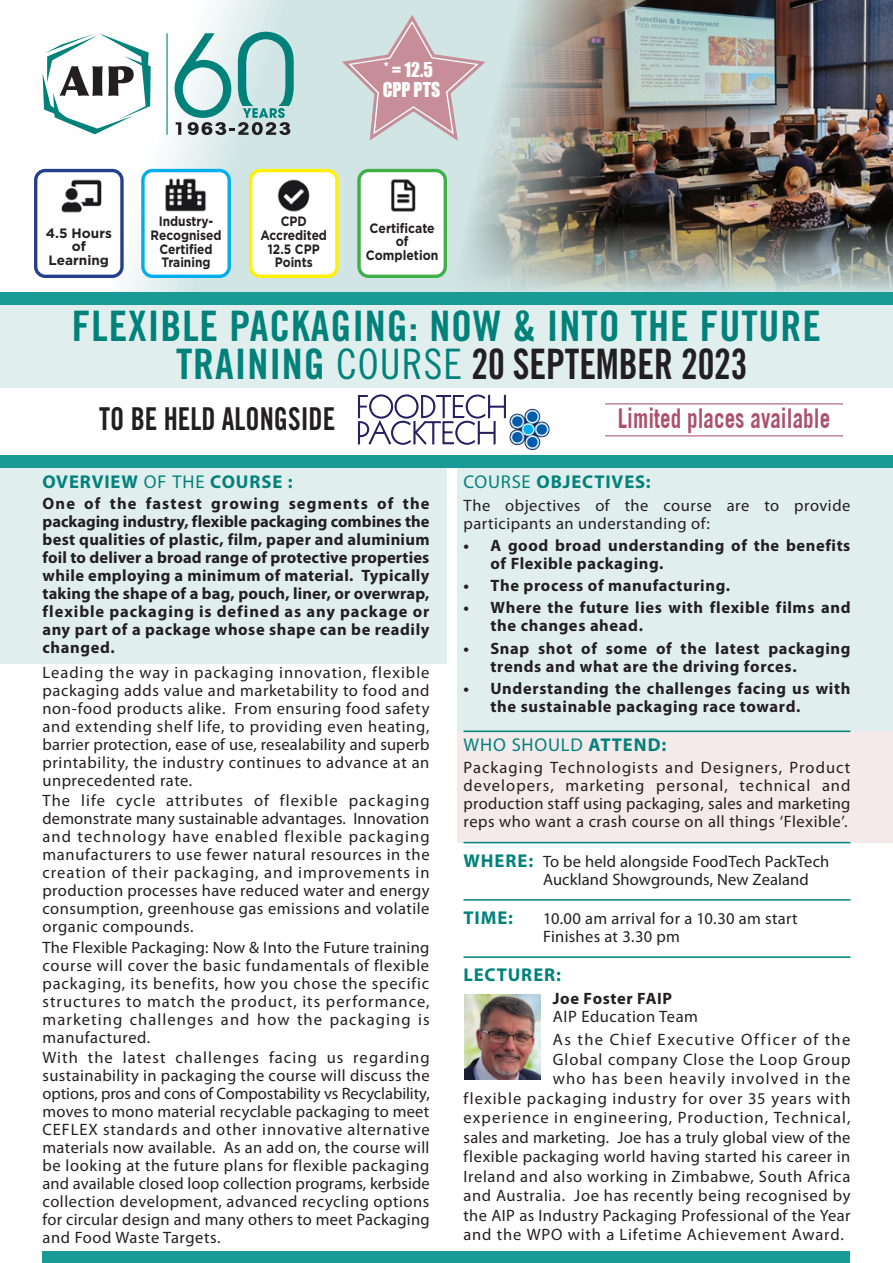
<style>
.page{position:relative;width:893px;height:1263px;background:#fff}
.page>*{position:absolute;margin:0;border:0;box-sizing:border-box;transform-origin:0 0}
.t1{font:42px/37.5px "Trade Gothic LT Pro Bd Cn 20";letter-spacing:.02em;color:#00827a}
.t2{font:31.5px "Trade Gothic LT Pro Bd Cn 20";color:#231f20;scale:.9 1}
.t3{font:700 27.3px "Trade Gothic";color:#ad516b;scale:.77 1}
.t4{font:18.75px/19.4px "Impact";letter-spacing:.005em;color:#fff;scale:.94 1}
.t5{font:700 18.6px "Myriad Pro";letter-spacing:.05em;color:#00827a}
.t6{font:18.6px "Myriad Pro";letter-spacing:.045em;color:#00827a}
.t7{font:16.5px/18px "Myriad Pro";letter-spacing:.035em;color:#231f20;text-align:justify}
.t8{font:700 16.5px/18px "Myriad Pro";letter-spacing:.035em;color:#231f20}
.t9{font:16.5px/18px "Myriad Pro";letter-spacing:.015em;color:#231f20}
.t10{font:16.5px "Myriad Pro";letter-spacing:.06em;color:#231f20}
.t11{font:16.5px/18px "Myriad Pro";letter-spacing:.005em;color:#231f20}
.t12{font:16.5px/23.7px "Myriad Pro";letter-spacing:.08em;color:#231f20}
.t13{font:16.5px "Myriad Pro";letter-spacing:.055em;color:#231f20}
.t14{font:16.5px "Myriad Pro";letter-spacing:.075em;color:#231f20}
.t15{font:700 13.5px/13.5px "Gotham";color:#231f20;text-align:center;scale:.88 1}
.t16{font:700 13.5px/13.5px "Gotham";color:#231f20;text-align:center;scale:.9 1}
.t17{font:700 13.5px/13.5px "Gotham";color:#231f20;text-align:center}
.s1{font-family:"Trade Gothic LT Pro Cn 18"}
.s2{color:#231f20}
.s3{font-weight:400}
.s4{font-weight:700}
.s5{font-weight:700;font-size:18.6px;color:#00827a}
</style>
<div class="page">
<svg style="left:38px;top:0;width:385px;height:292px;fill:#d6e7e8"></svg>
<img style="left:423px;top:0;width:470px;height:292px">
<div style="left:458px;top:465px;width:435px;height:267px;background:#e1eeee"></div>
<div style="left:0;top:299px;width:893px;height:89px;background:#e1eeee"></div>
<div style="left:458px;top:731px;width:435px;height:112px;background:#f4eaeb"></div>
<div style="left:0;top:467px;width:446px;height:197px;background:#e1eeee"></div>
<div style="left:0;top:292px;width:893px;height:13px;background:#1a9a96"></div>
<div style="left:0;top:455px;width:893px;height:12px;background:#1a9a96"></div>
<hr style="left:463px;top:730px;width:387px;height:2px;background:#00827a">
<hr style="left:463px;top:842px;width:387px;height:1px;background:#00827a">
<hr style="left:463px;top:899px;width:387px;height:2px;background:#00827a">
<hr style="left:463px;top:956px;width:387px;height:2px;background:#00827a">
<img style="left:465px;top:995px;width:75px;height:85px">
<svg style="left:339px;top:12px;width:150px;height:132px"></svg>
<div style="left:43px;top:1252px;width:807px;height:11px;background:#1a9a96"></div>
<hr style="left:605px;top:403px;width:238px;height:1px;background:#ad516b">
<hr style="left:605px;top:435px;width:238px;height:1px;background:#ad516b">
<hr style="left:166px;top:33px;width:2px;height:102px;background:#00827a">
<svg style="left:43px;top:33px;width:108px;height:101px"></svg>
<svg style="left:175px;top:32px;width:118px;height:103px"></svg>
<svg style="left:358px;top:394px;width:192px;height:57px"></svg>
<div style="left:36px;top:171px;width:86px;height:105px;background:#fff;border-radius:10px"></div>
<div style="left:34px;top:169px;width:90px;height:109px;border:3px solid #253f8e;border-radius:10px"></div>
<img style="left:61px;top:179px;width:41px;height:34px">
<div style="left:143px;top:171px;width:86px;height:105px;background:#fff;border-radius:10px"></div>
<div style="left:141px;top:169px;width:90px;height:109px;border:3px solid #00aeef;border-radius:10px"></div>
<img style="left:165px;top:178px;width:41px;height:34px">
<div style="left:251px;top:171px;width:86px;height:105px;background:#fff;border-radius:10px"></div>
<div style="left:249px;top:169px;width:90px;height:109px;border:3px solid #fff101;border-radius:10px"></div>
<img style="left:277px;top:179px;width:33px;height:33px">
<div style="left:359px;top:171px;width:86px;height:105px;background:#fff;border-radius:10px"></div>
<div style="left:357px;top:169px;width:90px;height:109px;border:3px solid #40ae49;border-radius:10px"></div>
<img style="left:391px;top:179px;width:25px;height:33px">
<p class="t4" style="left:383px;top:60px;width:63px">* = 12.5<br>CPP PTS</p>
<p class="t17" style="left:46px;top:226px;width:68px">4.5 Hours of<br>Learning</p>
<p class="t15" style="left:151px;top:215px;width:82px">Industry-<br>Recognised<br>Certified<br>Training</p>
<p class="t15" style="left:260px;top:215px;width:77px">CPD<br>Accredited<br>12.5 CPP<br>Points</p>
<p class="t16" style="left:366px;top:221px;width:82px">Certificate of<br>Completion</p>
<h1 class="t1" style="left:176px;top:307px;width:647px;text-indent:-104px">FLEXIBLE PACKAGING: NOW &amp; INTO THE FUTURE<br>TRAINING <span class="s1">COURSE</span> <span class="s2">20 SEPTEMBER 2023</span></h1>
<h2 class="t2" style="left:99px;top:399px;width:264px">TO BE HELD ALONGSIDE</h2>
<h3 class="t3" style="left:618px;top:402px;width:277px">Limited places available</h3>
<p class="t5" style="left:43px;top:472px;width:252px">OVERVIEW <span class="s3">OF THE</span> COURSE :</p>
<p class="t8" style="left:43px;top:495px;width:389px;text-align:justify">One of the fastest growing segments of the packaging industry, flexible packaging combines the best qualities of plastic, film, paper and aluminium foil to deliver a broad range of protective properties while employing a minimum of material. Typically taking the shape of a bag, pouch, liner, or overwrap, flexible packaging is defined as any package or any part of a package whose shape can be readily changed.</p>
<p class="t7" style="left:43px;top:663px;width:388px">Leading the way in packaging innovation, flexible packaging adds value and marketability to food and non-food products alike. From ensuring food safety and extending shelf life, to providing even heating, barrier protection, ease of use, resealability and superb printability, the industry continues to advance at an unprecedented rate.</p>
<p class="t7" style="left:43px;top:792px;width:389px">The life cycle attributes of flexible packaging demonstrate many sustainable advantages. Innovation and technology have enabled flexible packaging manufacturers to use fewer natural resources in the creation of their packaging, and improvements in production processes have reduced water and energy consumption, greenhouse gas emissions and volatile organic compounds.</p>
<p class="t7" style="left:43px;top:938px;width:389px">The Flexible Packaging: Now &amp; Into the Future training course will cover the basic fundamentals of flexible packaging, its benefits, how you chose the specific structures to match the product, its performance, marketing challenges and how the packaging is manufactured.</p>
<p class="t7" style="left:43px;top:1049px;width:389px">With the latest challenges facing us regarding sustainability in packaging the course will discuss the options, pros and cons of Compostability vs Recyclability, moves to mono material recyclable packaging to meet CEFLEX standards and other innovative alternative materials now available. As an add on, the course will be looking at the future plans for flexible packaging and available closed loop collection programs, kerbside collection development, advanced recycling options for circular design and many others to meet Packaging and Food Waste Targets.</p>
<p class="t5" style="left:463px;top:472px;width:189px"><span class="s3">COURSE</span> OBJECTIVES:</p>
<p class="t7" style="left:463px;top:496px;width:388px">The objectives of the course are to provide participants an understanding of:</p>
<p class="t8" style="left:490px;top:537px;width:361px;text-indent:-27px">• A good broad understanding of the benefits of Flexible packaging.</p>
<p class="t8" style="left:463px;top:577px;width:268px">• The process of manufacturing.</p>
<p class="t8" style="left:490px;top:599px;width:361px;text-indent:-27px">• Where the future lies with flexible films and the changes ahead.</p>
<p class="t8" style="left:490px;top:639px;width:361px;text-indent:-27px">• Snap shot of some of the latest packaging trends and what are the driving forces.</p>
<p class="t8" style="left:490px;top:680px;width:361px;text-indent:-27px">• Understanding the challenges facing us with the sustainable packaging race toward.</p>
<p class="t6" style="left:463px;top:735px;width:204px">WHO SHOULD <span class="s4">ATTEND:</span></p>
<p class="t7" style="left:463px;top:759px;width:388px">Packaging Technologists and Designers, Product developers, marketing personal, technical and production staff using packaging, sales and marketing reps who want a crash course on all things ‘Flexible’.</p>
<p class="t11" style="left:543px;top:852px;width:288px;text-indent:-80px"><span class="s5">WHERE:</span> To be held alongside FoodTech PackTech<br>Auckland Showgrounds, New Zealand</p>
<p class="t5" style="left:463px;top:907px;width:51px">TIME:</p>
<p class="t9" style="left:543px;top:910px;width:256px">10.00 am arrival for a 10.30 am start<br>Finishes at 3.30 pm</p>
<p class="t5" style="left:463px;top:964px;width:99px">LECTURER:</p>
<p class="t8" style="left:553px;top:989px;width:121px">Joe Foster FAIP</p>
<p class="t12" style="left:553px;top:1004px;width:299px">AIP Education Team<br>As the Chief Executive Officer of the</p>
<p class="t13" style="left:553px;top:1050px;width:299px">Global company Close the Loop Group</p>
<p class="t14" style="left:553px;top:1070px;width:299px">who has been heavily involved in the</p>
<p class="t10" style="left:463px;top:1089px;width:388px">flexible packaging industry for over 35 years with</p>
<p class="t10" style="left:463px;top:1109px;width:388px">experience in engineering, Production, Technical,</p>
<p class="t9" style="left:463px;top:1128px;width:388px">sales and marketing. Joe has a truly global view of the</p>
<p class="t7" style="left:463px;top:1148px;width:388px">flexible packaging world having started his career in</p>
<p class="t7" style="left:463px;top:1167px;width:388px">Ireland and also working in Zimbabwe, South Africa</p>
<p class="t7" style="left:463px;top:1187px;width:388px">and Australia. Joe has recently being recognised by</p>
<p class="t7" style="left:463px;top:1206px;width:388px">the AIP as Industry Packaging Professional of the Year</p>
<p class="t7" style="left:463px;top:1226px;width:382px">and the WPO with a Lifetime Achievement Award.</p>
</div>
